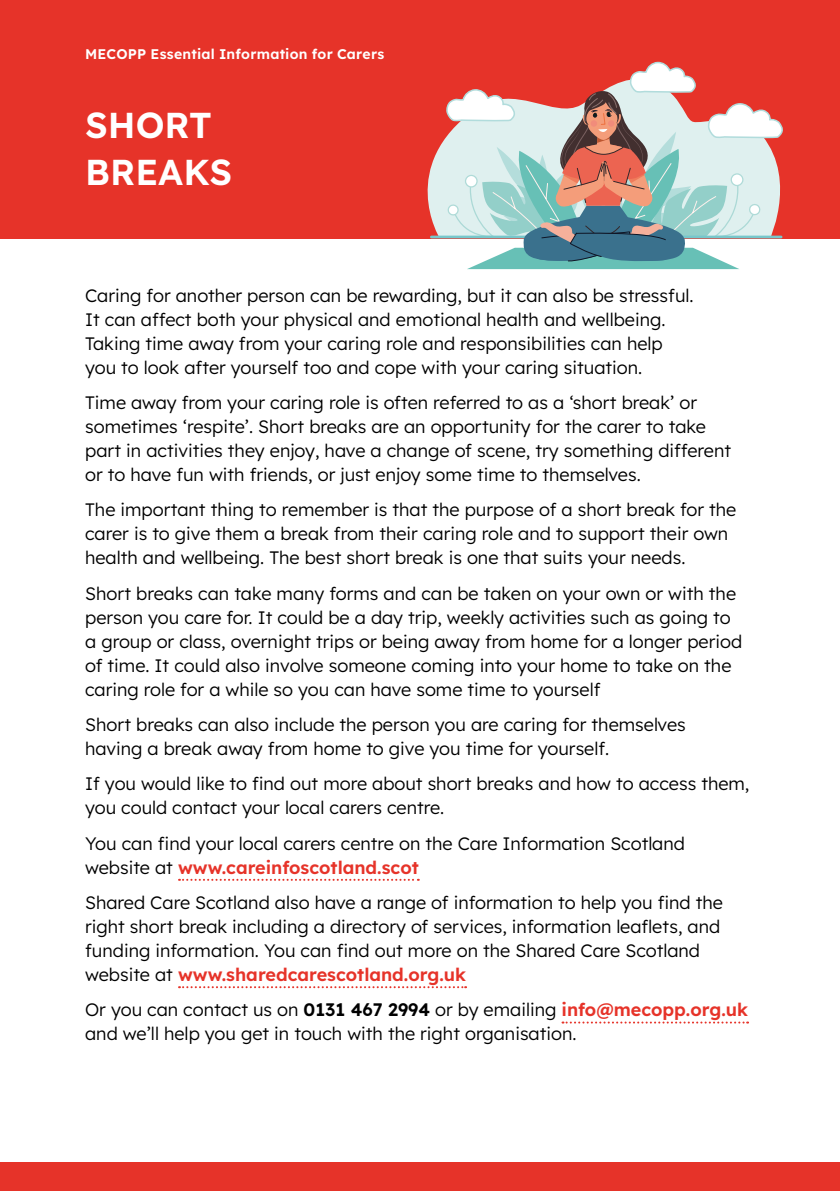
<style>
.page{position:relative;width:840px;height:1191px;background:#fff}
.page>*{position:absolute;margin:0;border:0;box-sizing:border-box;transform-origin:0 0}
.t1{font:36px/46.8px "Lexend";color:#fff}
.t2{font:300 18px/24px "Lexend";color:#000}
.t3{font:14px "Lexend";letter-spacing:.015em;color:#fff}
.s1{font-weight:400;color:#e63329}
.s2{font-weight:400}
</style>
<div class="page">
<div style="left:0;top:0;width:839px;height:238px;background:#e63329"></div>
<div style="left:0;top:1162px;width:839px;height:29px;background:#e63329"></div>
<svg style="left:427px;top:140px;width:17px;height:98px;fill:#dff0ef"></svg>
<hr style="left:431px;top:236px;width:349px;height:2px;background:#77c7cb">
<svg style="left:444px;top:61px;width:340px;height:208px"></svg>
<svg style="left:179px;top:878px;width:239px;height:2px"></svg>
<svg style="left:179px;top:986px;width:287px;height:2px"></svg>
<svg style="left:562px;top:1021px;width:185px;height:2px"></svg>
<p class="t3" style="left:85px;top:44px;width:300px">MECOPP Essential Information for Carers</p>
<h1 class="t1" style="left:85px;top:100px;width:148px">SHORT<br>BREAKS</h1>
<p class="t2" style="left:85px;top:282px;width:609px">Caring for another person can be rewarding, but it can also be stressful.<br>It can affect both your physical and emotional health and wellbeing.<br>Taking time away from your caring role and responsibilities can help you to look after yourself too and cope with your caring situation.</p>
<p class="t2" style="left:85px;top:389px;width:647px">Time away from your caring role is often referred to as a ‘short break’ or sometimes ‘respite’. Short breaks are an opportunity for the carer to take part in activities they enjoy, have a change of scene, try something different or to have fun with friends, or just enjoy some time to themselves.</p>
<p class="t2" style="left:85px;top:497px;width:652px">The important thing to remember is that the purpose of a short break for the carer is to give them a break from their caring role and to support their own health and wellbeing. The best short break is one that suits your needs.</p>
<p class="t2" style="left:85px;top:580px;width:658px">Short breaks can take many forms and can be taken on your own or with the person you care for. It could be a day trip, weekly activities such as going to a group or class, overnight trips or being away from home for a longer period of time. It could also involve someone coming into your home to take on the caring role for a while so you can have some time to yourself</p>
<p class="t2" style="left:85px;top:711px;width:601px">Short breaks can also include the person you are caring for themselves having a break away from home to give you time for yourself.</p>
<p class="t2" style="left:85px;top:771px;width:665px">If you would like to find out more about short breaks and how to access them, you could contact your local carers centre.</p>
<p class="t2" style="left:85px;top:830px;width:601px">You can find your local carers centre on the Care Information Scotland website at <span class="s1">www.careinfoscotland.scot</span></p>
<p class="t2" style="left:85px;top:889px;width:639px">Shared Care Scotland also have a range of information to help you find the right short break including a directory of services, information leaflets, and funding information. You can find out more on the Shared Care Scotland website at <span class="s1">www.sharedcarescotland.org.uk</span></p>
<p class="t2" style="left:85px;top:997px;width:664px">Or you can contact us on <span class="s2">0131 467 2994</span> or by emailing <span class="s1">info@mecopp.org.uk </span>and we’ll help you get in touch with the right organisation.</p>
</div>
